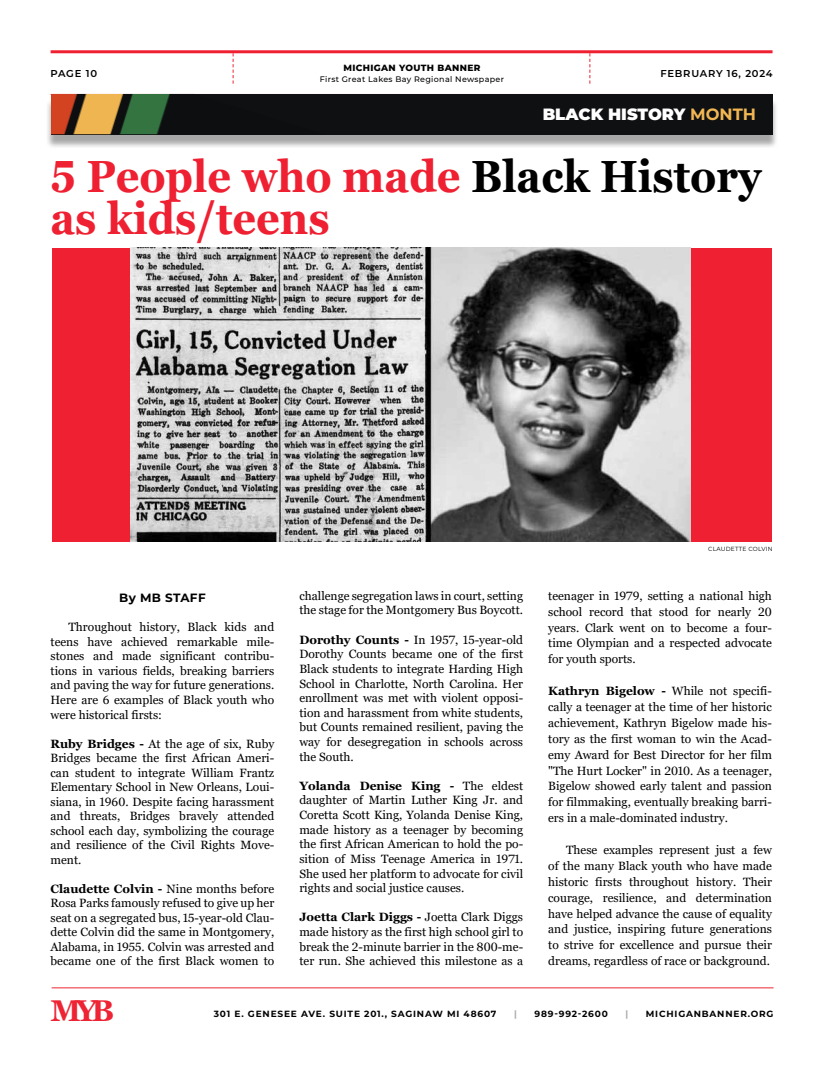
<style>
.page{position:relative;width:820px;height:1078px;background:#fff}
.page>*{position:absolute;margin:0;border:0;box-sizing:border-box;transform-origin:0 0}
.t1{font:700 45px/42px "Georgia";color:#ee2031;scale:.92 1}
.t2{font:700 30px "Georgia";color:#ee2434}
.t3{font:900 16.3px "Montserrat";color:#fff}
.t4{font:12px/14.5px "Georgia";color:#000;text-align:justify}
.t5{font:700 12px "Montserrat";letter-spacing:.03em;color:#000}
.t6{font:600 10px "Montserrat";letter-spacing:.075em;color:#000101}
.t7{font:700 9px "Montserrat";letter-spacing:.09em;color:#000}
.t8{font:800 9px "Montserrat";letter-spacing:.04em;color:#000101}
.t9{font:700 9px "Montserrat";color:#aaaaab}
.t10{font:500 8px "Montserrat";letter-spacing:.04em;color:#000101}
.t11{font:6px "Montserrat";letter-spacing:.03em;color:#000101}
.s1{font-weight:700;color:#f1b753}
.s2{color:#000}
.s3{font-weight:700}
</style>
<div class="page">
<hr style="left:51px;top:50px;width:721px;height:3px;background:#ee2031">
<svg style="left:589px;top:53px;width:1px;height:31px"></svg>
<svg style="left:232px;top:53px;width:1px;height:31px"></svg>
<hr style="left:52px;top:987px;width:721px;height:1px;background:#ee2532">
<div style="left:45px;top:98px;width:733px;height:51px;background:#000;opacity:.35"></div>
<div style="left:51px;top:94px;width:721px;height:40px;background:#0f1012"></div>
<img style="left:51px;top:94px;width:119px;height:40px">
<div style="left:52px;top:248px;width:719px;height:293px;background:#ee2031"></div>
<img style="left:131px;top:248px;width:558px;height:293px">
<p class="t6" style="left:51px;top:66px;width:48px">PAGE 10</p>
<p class="t8" style="left:343px;top:61px;width:139px">MICHIGAN YOUTH BANNER</p>
<p class="t10" style="left:320px;top:73px;width:186px">First Great Lakes Bay Regional Newspaper</p>
<p class="t6" style="left:660px;top:66px;width:114px">FEBRUARY 16, 2024</p>
<h3 class="t3" style="left:542px;top:102px;width:215px">BLACK HISTORY <span class="s1">MONTH</span></h3>
<h1 class="t1" style="left:50px;top:155px;width:774px">5 People who made <span class="s2">Black History </span>as kids/teens</h1>
<p class="t5" style="left:119px;top:589px;width:88px">By MB STAFF</p>
<p class="t4" style="left:50px;top:620px;width:225px;text-indent:18px">Throughout history, Black kids and teens have achieved remarkable mile&shy;stones and made significant contribu&shy;tions in various fields, breaking barriers and paving the way for future generations.<br>Here are 6 examples of Black youth who were historical firsts:</p>
<p class="t4" style="left:50px;top:736px;width:225px"><span class="s3">Ruby Bridges -</span> At the age of six, Ruby Bridges became the first African Ameri&shy;can student to integrate William Frantz Elementary School in New Orleans, Loui&shy;siana, in 1960. Despite facing harassment and threats, Bridges bravely attended school each day, symbolizing the courage and resilience of the Civil Rights Move&shy;ment.</p>
<p class="t4" style="left:50px;top:881px;width:225px"><span class="s3">Claudette Colvin -</span> Nine months before Rosa Parks famously refused to give up her seat on a segregated bus, 15-year-old Clau&shy;dette Colvin did the same in Montgomery, Alabama, in 1955. Colvin was arrested and became one of the first Black women to</p>
<p class="t4" style="left:299px;top:588px;width:225px">challenge segregation laws in court, setting the stage for the Montgomery Bus Boycott.</p>
<p class="t4" style="left:299px;top:632px;width:225px"><span class="s3">Dorothy Counts -</span> In 1957, 15-year-old Dorothy Counts became one of the first Black students to integrate Harding High School in Charlotte, North Carolina. Her enrollment was met with violent opposi&shy;tion and harassment from white students, but Counts remained resilient, paving the way for desegregation in schools across the South.</p>
<p class="t4" style="left:299px;top:778px;width:225px"><span class="s3">Yolanda Denise King -</span> The eldest daughter of Martin Luther King Jr. and Coretta Scott King, Yolanda Denise King, made history as a teenager by becoming the first African American to hold the po&shy;sition of Miss Teenage America in 1971.<br>She used her platform to advocate for civil rights and social justice causes.</p>
<p class="t4" style="left:299px;top:910px;width:225px"><span class="s3">Joetta Clark Diggs -</span> Joetta Clark Diggs made history as the first high school girl to break the 2-minute barrier in the 800-me&shy;ter run. She achieved this milestone as a</p>
<p class="t11" style="left:708px;top:544px;width:66px">CLAUDETTE COLVIN</p>
<p class="t4" style="left:548px;top:587px;width:225px;line-height:15.9px">teenager in 1979, setting a national high school record that stood for nearly 20 years. Clark went on to become a four&shy;time Olympian and a respected advocate for youth sports.</p>
<p class="t4" style="left:548px;top:683px;width:225px;line-height:15.9px"><span class="s3">Kathryn Bigelow -</span> While not specifi&shy;cally a teenager at the time of her historic achievement, Kathryn Bigelow made his&shy;tory as the first woman to win the Acad&shy;emy Award for Best Director for her film "The Hurt Locker" in 2010. As a teenager, Bigelow showed early talent and passion for filmmaking, eventually breaking barri&shy;ers in a male-dominated industry.</p>
<p class="t4" style="left:548px;top:842px;width:225px;line-height:15.9px;text-indent:18px">These examples represent just a few of the many Black youth who have made historic firsts throughout history. Their courage, resilience, and determination have helped advance the cause of equality and justice, inspiring future generations to strive for excellence and pursue their dreams, regardless of race or background.</p>
<h2 class="t2" style="left:51px;top:991px;width:65px">MYB</h2>
<p class="t7" style="left:214px;top:1006px;width:284px">301 E. GENESEE AVE. SUITE 201., SAGINAW MI 48607</p>
<p class="t9" style="left:514px;top:1006px;width:4px">|</p>
<p class="t7" style="left:534px;top:1006px;width:75px">989-992-2600</p>
<p class="t9" style="left:625px;top:1006px;width:4px">|</p>
<p class="t7" style="left:645px;top:1006px;width:129px">MICHIGANBANNER.ORG</p>
</div>
